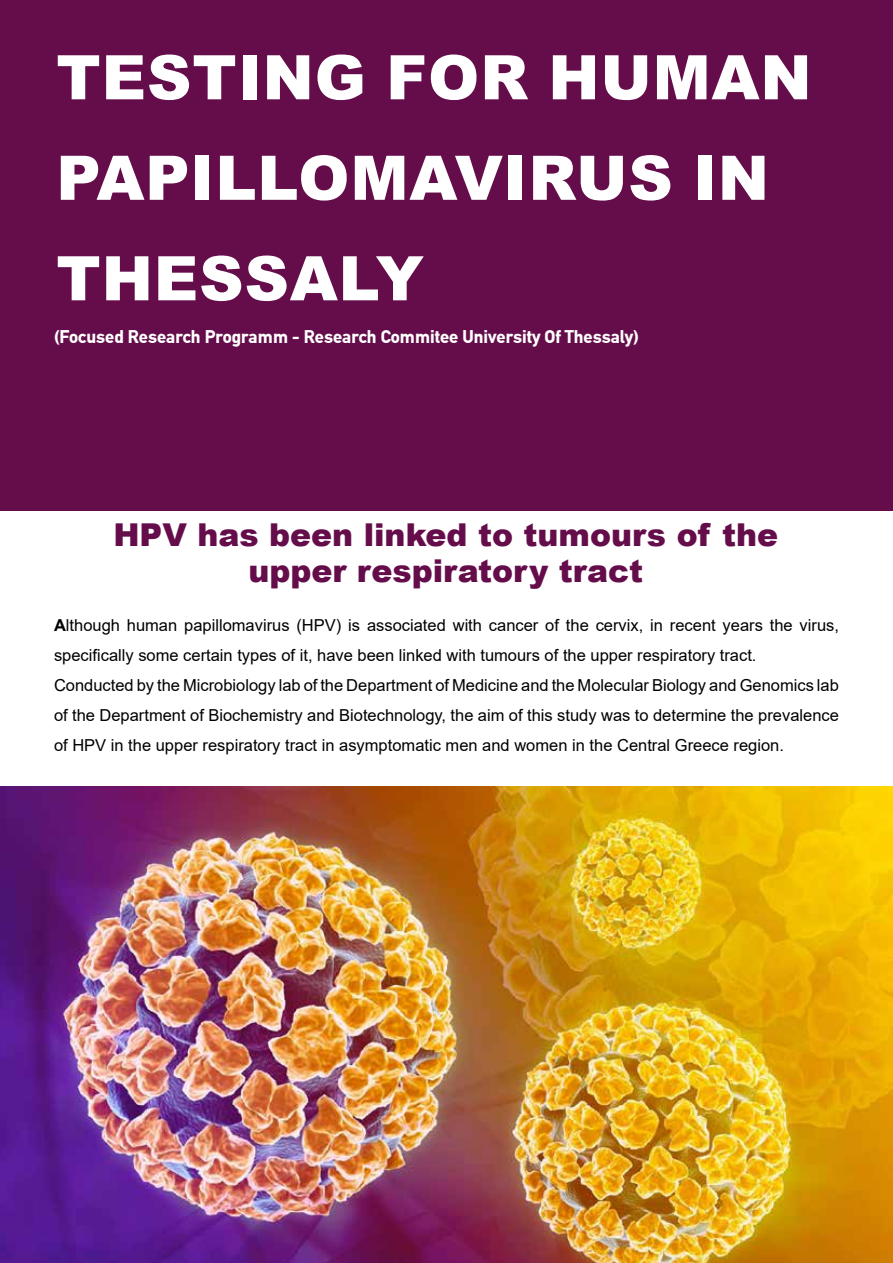
<style>
.page{position:relative;width:893px;height:1263px;background:#fff}
.page>*{position:absolute;margin:0;border:0;box-sizing:border-box;transform-origin:0 0}
.t1{font:900 61.5px/100.5px "Arial";letter-spacing:.015em;color:#fff}
.t2{font:900 31.5px/36px "Arial";color:#650d4a;text-align:center}
.t3{font:700 18px "CF Din";color:#fff}
.t4{font:16.5px/30px "Arial";color:#000}
.s1{font-weight:700}
</style>
<div class="page">
<div style="left:0;top:0;width:893px;height:510px;background:#650d4a"></div>
<img style="left:0;top:787px;width:893px;height:476px">
<h1 class="t1" style="left:56px;top:25px;width:757px">TESTING FOR HUMAN<br>PAPILLOMAVIRUS IN<br>THESSALY</h1>
<p class="t3" style="left:54px;top:323px;width:586px">(Focused Research Programm - Research Commitee University Of Thessaly)</p>
<h2 class="t2" style="left:113px;top:516px;width:666px">HPV has been linked to tumours of the upper respiratory tract</h2>
<p class="t4" style="left:54px;top:610px;width:786px"><span class="s1">A</span>lthough human papillomavirus (HPV) is associated with cancer of the cervix, in recent years the virus, specifically some certain types of it, have been linked with tumours of the upper respiratory tract.<br>Conducted by the Microbiology lab of the Department of Medicine and the Molecular Biology and Genomics lab of the Department of Biochemistry and Biotechnology, the aim of this study was to determine the prevalence of HPV in the upper respiratory tract in asymptomatic men and women in the Central Greece region.</p>
</div>
